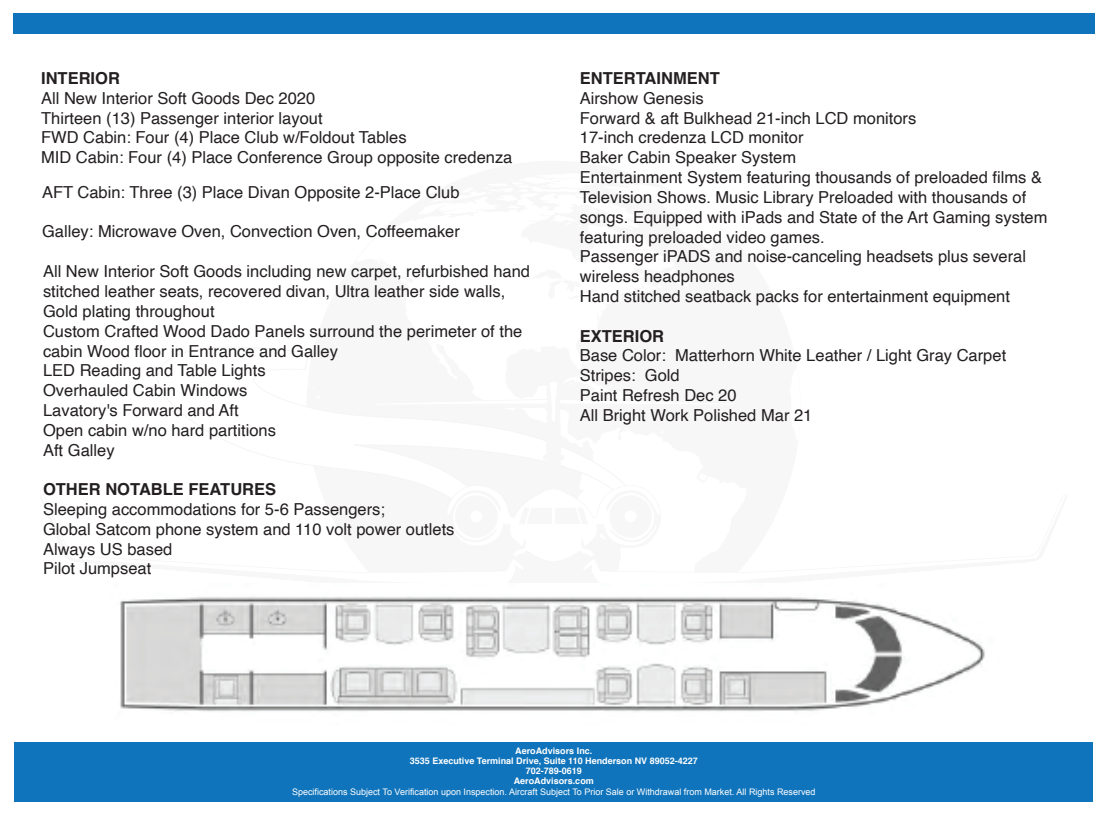
<style>
.page{position:relative;width:1107px;height:816px;background:#fff}
.page>*{position:absolute;margin:0;border:0;box-sizing:border-box;transform-origin:0 0}
.t1{font:16.5px/19.8px "Helvetica";color:#231f20}
.t2{font:700 16.5px "Helvetica";color:#231f20}
.t3{font:9px "Arial";color:#fff}
.t4{font:700 9px/9.8px "Helvetica";color:#fff;text-align:center}
</style>
<div class="page">
<img style="left:120px;top:597px;width:865px;height:115px">
<div style="left:13px;top:13px;width:1081px;height:21px;background:#1074bc"></div>
<div style="left:14px;top:741px;width:1079px;height:60px;background:#1074bc"></div>
<p class="t2" style="left:41px;top:65px;width:80px">INTERIOR</p>
<p class="t1" style="left:41px;top:89px;width:473px">All New Interior Soft Goods Dec 2020<br>Thirteen (13) Passenger interior layout<br>FWD Cabin: Four (4) Place Club w/Foldout Tables<br>MID Cabin: Four (4) Place Conference Group opposite credenza</p>
<p class="t1" style="left:42px;top:183px;width:419px">AFT Cabin: Three (3) Place Divan Opposite 2-Place Club</p>
<p class="t1" style="left:42px;top:222px;width:419px">Galley: Microwave Oven, Convection Oven, Coffeemaker</p>
<p class="t1" style="left:43px;top:262px;width:488px">All New Interior Soft Goods including new carpet, refurbished hand stitched leather seats, recovered divan, Ultra leather side walls, Gold plating throughout<br>Custom Crafted Wood Dado Panels surround the perimeter of the cabin Wood floor in Entrance and Galley<br>LED Reading and Table Lights<br>Overhauled Cabin Windows<br>Lavatory's Forward and Aft<br>Open cabin w/no hard partitions<br>Aft Galley</p>
<p class="t2" style="left:43px;top:476px;width:235px">OTHER NOTABLE FEATURES</p>
<p class="t1" style="left:43px;top:499px;width:413px">Sleeping accommodations for 5-6 Passengers;<br>Global Satcom phone system and 110 volt power outlets<br>Always US based<br>Pilot Jumpseat</p>
<p class="t2" style="left:580px;top:65px;width:141px">ENTERTAINMENT</p>
<p class="t1" style="left:580px;top:89px;width:469px">Airshow Genesis<br>Forward &amp; aft Bulkhead 21-inch LCD monitors<br>17-inch credenza LCD monitor<br>Baker Cabin Speaker System<br>Entertainment System featuring thousands of preloaded films &amp; Television Shows. Music Library Preloaded with thousands of songs. Equipped with iPads and State of the Art Gaming system featuring preloaded video games.<br>Passenger iPADS and noise-canceling headsets plus several wireless headphones<br>Hand stitched seatback packs for entertainment equipment</p>
<p class="t2" style="left:580px;top:322px;width:86px">EXTERIOR</p>
<p class="t1" style="left:580px;top:346px;width:428px">Base Color: Matterhorn White Leather / Light Gray Carpet<br>Stripes: Gold<br>Paint Refresh Dec 20<br>All Bright Work Polished Mar 21</p>
<p class="t4" style="left:410px;top:746px;width:289px">AeroAdvisors Inc.<br>3535 Executive Terminal Drive, Suite 110 Henderson NV 89052-4227<br>702-789-0619<br>AeroAdvisors.com</p>
<p class="t3" style="left:292px;top:786px;width:525px">Specifications Subject To Verification upon Inspection. Aircraft Subject To Prior Sale or Withdrawal from Market. All Rights Reserved</p>
</div>
